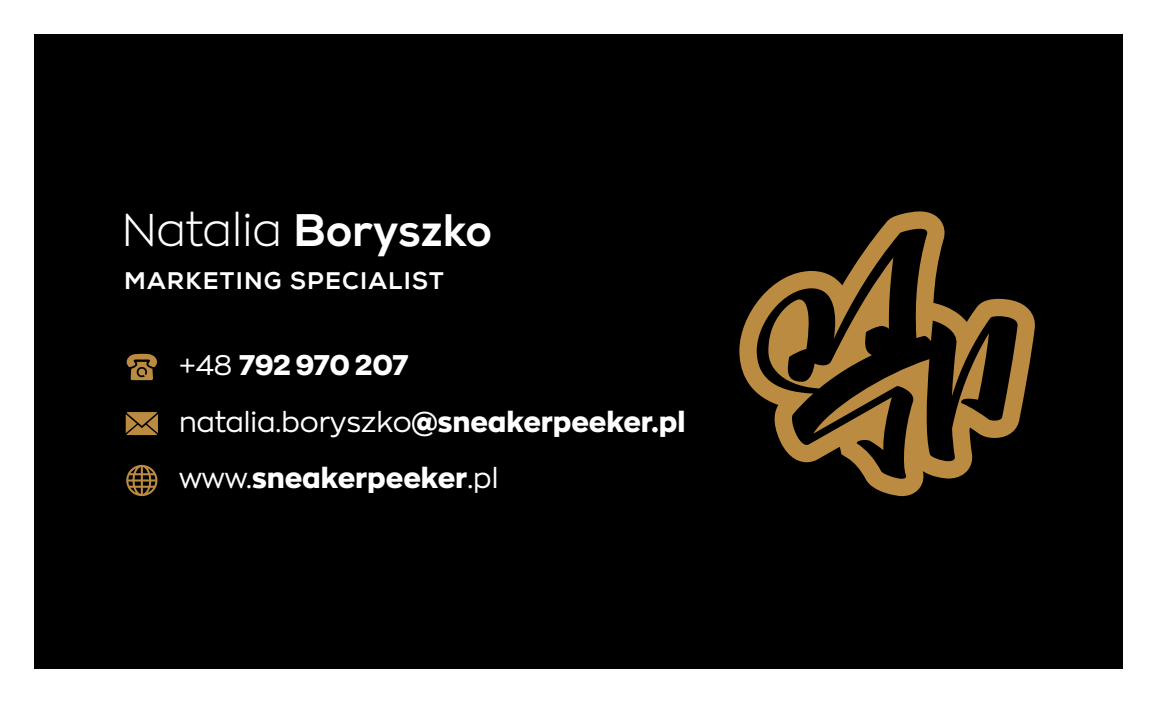
<style>
.page{position:relative;width:1157px;height:703px;background:#fff}
.page>*{position:absolute;margin:0;border:0;box-sizing:border-box;transform-origin:0 0}
.t1{font:800 45.6px "Nexa";color:#fff}
.t2{font:800 28px/56.8px "Zona Pro";color:#fff}
.t3{font:800 24px "Nexa";letter-spacing:.05em;color:#fff}
.s1{font-family:"Zona Pro";font-weight:300}
.s2{font-weight:400}
</style>
<div class="page">
<div style="left:34px;top:34px;width:1089px;height:635px;background:#000"></div>
<svg style="left:739px;top:211px;width:296px;height:285px"></svg>
<svg style="left:768px;top:257px;width:125px;height:131px"></svg>
<svg style="left:126px;top:354px;width:31px;height:26px"></svg>
<svg style="left:126px;top:465px;width:31px;height:31px"></svg>
<svg style="left:126px;top:412px;width:32px;height:23px"></svg>
<h1 class="t1" style="left:122px;top:202px;width:372px"><span class="s1">Natalia</span> Boryszko</h1>
<p class="t3" style="left:124px;top:266px;width:321px">MARKETING SPECIALIST</p>
<p class="t2" style="left:179px;top:335px;width:508px"><span class="s2">+48</span> 792 970 207 <span class="s2">natalia.boryszko</span>@sneakerpeeker.pl <span class="s2">www.</span>sneakerpeeker<span class="s2">.pl</span></p>
</div>
